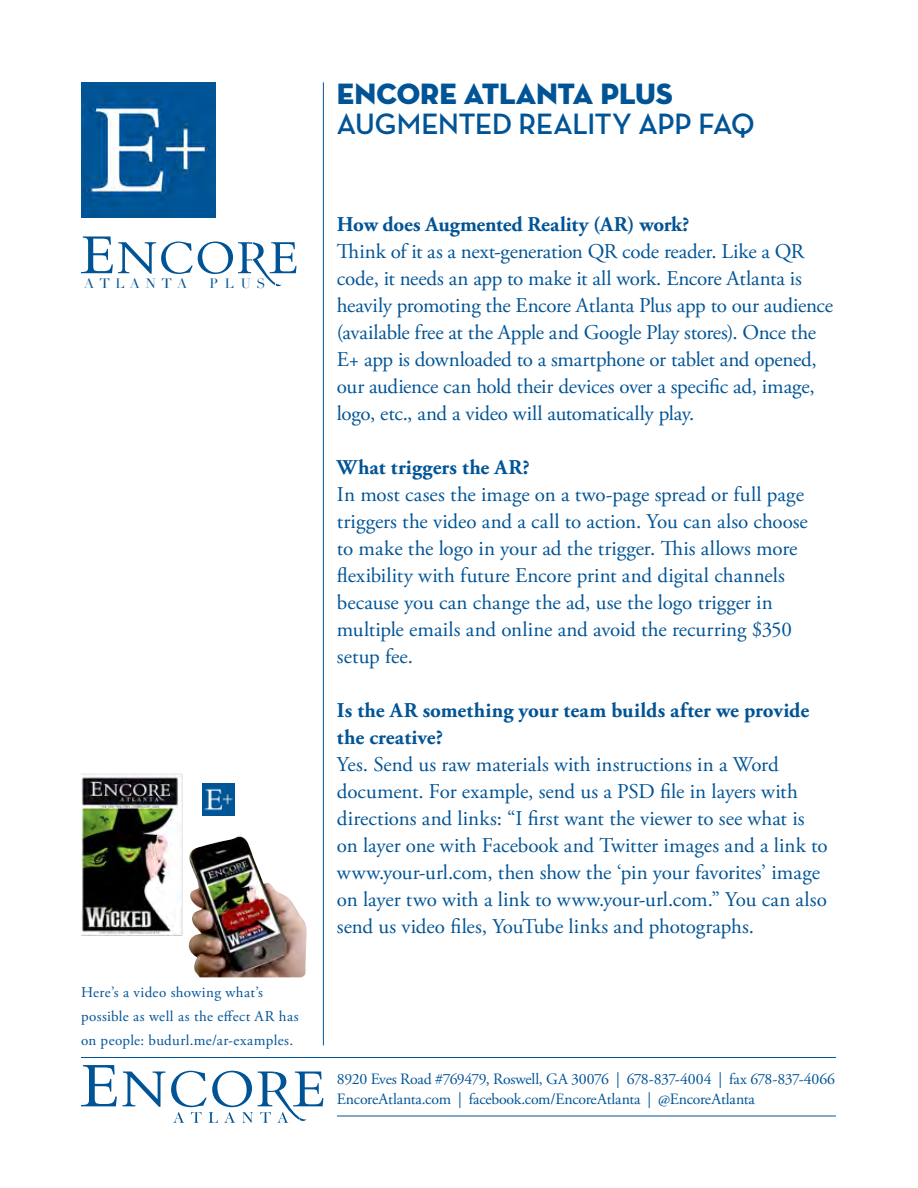
<style>
.page{position:relative;width:918px;height:1188px;background:#fff}
.page>*{position:absolute;margin:0;border:0;box-sizing:border-box;transform-origin:0 0}
.t1{font:700 30px "Neutraface Display";letter-spacing:-.01em;color:#005496}
.t2{font:30px "Neutraface Display Titling";letter-spacing:-.005em;color:#005496}
.t3{font:21px/27px "Adobe Garamond Pro";letter-spacing:-.005em;color:#005496}
.t4{font:700 21px/27px "Adobe Garamond Pro";letter-spacing:.005em;color:#005496}
.t5{font:15.75px/19.5px "Adobe Garamond Pro";letter-spacing:-.015em;color:#005496}
.t6{font:15px/24px "Adobe Garamond Pro";letter-spacing:.025em;color:#005496}
.t7{font:13.5px "Didot";letter-spacing:.37em;color:#005496}
.t8{font:13.5px "Didot";letter-spacing:.395em;color:#005496}
</style>
<div class="page">
<img style="left:81px;top:82px;width:135px;height:135px">
<img style="left:81px;top:774px;width:226px;height:203px">
<img style="left:202px;top:783px;width:33px;height:33px">
<svg style="left:81px;top:1065px;width:242px;height:58px"></svg>
<hr style="left:81px;top:1057px;width:755px;height:1px;background:#005496">
<hr style="left:337px;top:1116px;width:499px;height:1px;background:#005496">
<hr style="left:323px;top:82px;width:1px;height:963px;background:#005496">
<svg style="left:81px;top:236px;width:216px;height:51px"></svg>
<p class="t7" style="left:84px;top:275px;width:104px">ATLANTA</p>
<p class="t8" style="left:209px;top:275px;width:58px">PLUS</p>
<p class="t6" style="left:81px;top:981px;width:219px">Here’s a video showing what’s possible as well as the effect AR has on people: budurl.me/ar-examples.</p>
<h1 class="t2" style="left:337px;top:75px;width:337px">ENCORE ATLANTA PLUS</h1>
<h1 class="t1" style="left:337px;top:108px;width:419px">AUGMENTED REALITY APP FAQ</h1>
<p class="t4" style="left:337px;top:211px;width:354px">How does Augmented Reality (AR) work?</p>
<p class="t3" style="left:337px;top:238px;width:498px">Think of it as a next-generation QR code reader. Like a QR code, it needs an app to make it all work. Encore Atlanta is heavily promoting the Encore Atlanta Plus app to our audience (available free at the Apple and Google Play stores). Once the E+ app is downloaded to a smartphone or tablet and opened, our audience can hold their devices over a specific ad, image, logo, etc., and a video will automatically play.</p>
<p class="t4" style="left:337px;top:454px;width:194px">What triggers the AR?</p>
<p class="t3" style="left:337px;top:481px;width:472px">In most cases the image on a two-page spread or full page triggers the video and a call to action. You can also choose to make the logo in your ad the trigger. This allows more flexibility with future Encore print and digital channels because you can change the ad, use the logo trigger in multiple emails and online and avoid the recurring $350 setup fee.</p>
<p class="t4" style="left:337px;top:697px;width:474px">Is the AR something your team builds after we provide the creative?</p>
<p class="t3" style="left:337px;top:751px;width:492px">Yes. Send us raw materials with instructions in a Word document. For example, send us a PSD file in layers with directions and links: “I first want the viewer to see what is on layer one with Facebook and Twitter images and a link to www.your-url.com, then show the ‘pin your favorites’ image on layer two with a link to www.your-url.com.” You can also send us video files, YouTube links and photographs.</p>
<p class="t5" style="left:337px;top:1070px;width:500px">8920 Eves Road #769479, Roswell, GA 30076 | 678-837-4004 | fax 678-837-4066<br>EncoreAtlanta.com | facebook.com/EncoreAtlanta | @EncoreAtlanta</p>
</div>
